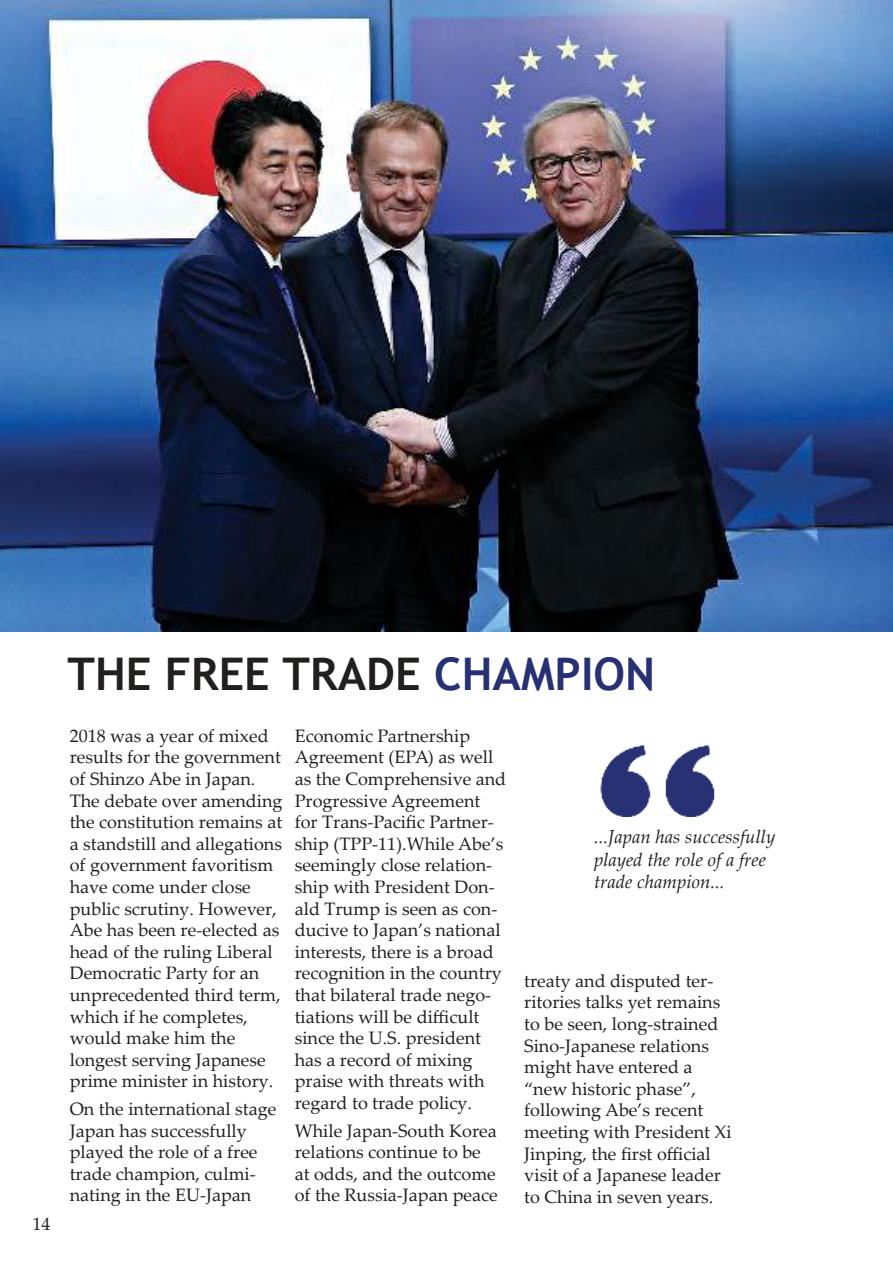
<style>
.page{position:relative;width:893px;height:1263px;background:#fff}
.page>*{position:absolute;margin:0;border:0;box-sizing:border-box;transform-origin:0 0}
.t1{font:700 45px "Trebuchet MS";color:#221f1f}
.t2{font:italic 18.75px/22.5px "Palatino Linotype";color:#221f1f}
.t3{font:18px/21.6px "Palatino Linotype";color:#221f1f}
.s1{color:#273073}
</style>
<div class="page">
<img style="left:600px;top:745px;width:115px;height:72px">
<img style="left:0;top:0;width:893px;height:631px">
<p class="t3" style="left:33px;top:1215px;width:19px">14</p>
<h1 class="t1" style="left:68px;top:656px;width:589px">THE FREE TRADE <span class="s1">CHAMPION</span></h1>
<p class="t3" style="left:70px;top:727px;width:214px">2018 was a year of mixed results for the government of Shinzo Abe in Japan.<br>The debate over amending the constitution remains at a standstill and allegations of government favoritism have come under close public scrutiny. However,<br>Abe has been re-elected as head of the ruling Liberal<br>Democratic Party for an unprecedented third term, which if he completes, would make him the longest serving Japanese prime minister in history.</p>
<p class="t3" style="left:70px;top:1100px;width:208px">On the international stage<br>Japan has successfully played the role of a free trade champion, culmi&shy;nating in the EU-Japan</p>
<p class="t3" style="left:295px;top:727px;width:213px">Economic Partnership<br>Agreement (EPA) as well as the Comprehensive and<br>Progressive Agreement for Trans-Pacific Partner&shy;ship (TPP-11).While Abe’s seemingly close relation&shy;ship with President Don&shy;ald Trump is seen as con&shy;ducive to Japan’s national interests, there is a broad recognition in the country that bilateral trade nego&shy;tiations will be difficult since the U.S. president has a record of mixing praise with threats with regard to trade policy.</p>
<p class="t3" style="left:295px;top:1122px;width:205px">While Japan-South Korea relations continue to be at odds, and the outcome of the Russia-Japan peace</p>
<p class="t2" style="left:594px;top:825px;width:183px">...Japan has successfully played the role of a free trade champion...</p>
<p class="t3" style="left:524px;top:972px;width:209px">treaty and disputed ter&shy;ritories talks yet remains to be seen, long-strained<br>Sino-Japanese relations might have entered a “new historic phase”, following Abe’s recent meeting with President Xi<br>Jinping, the first official visit of a Japanese leader to China in seven years.</p>
</div>
